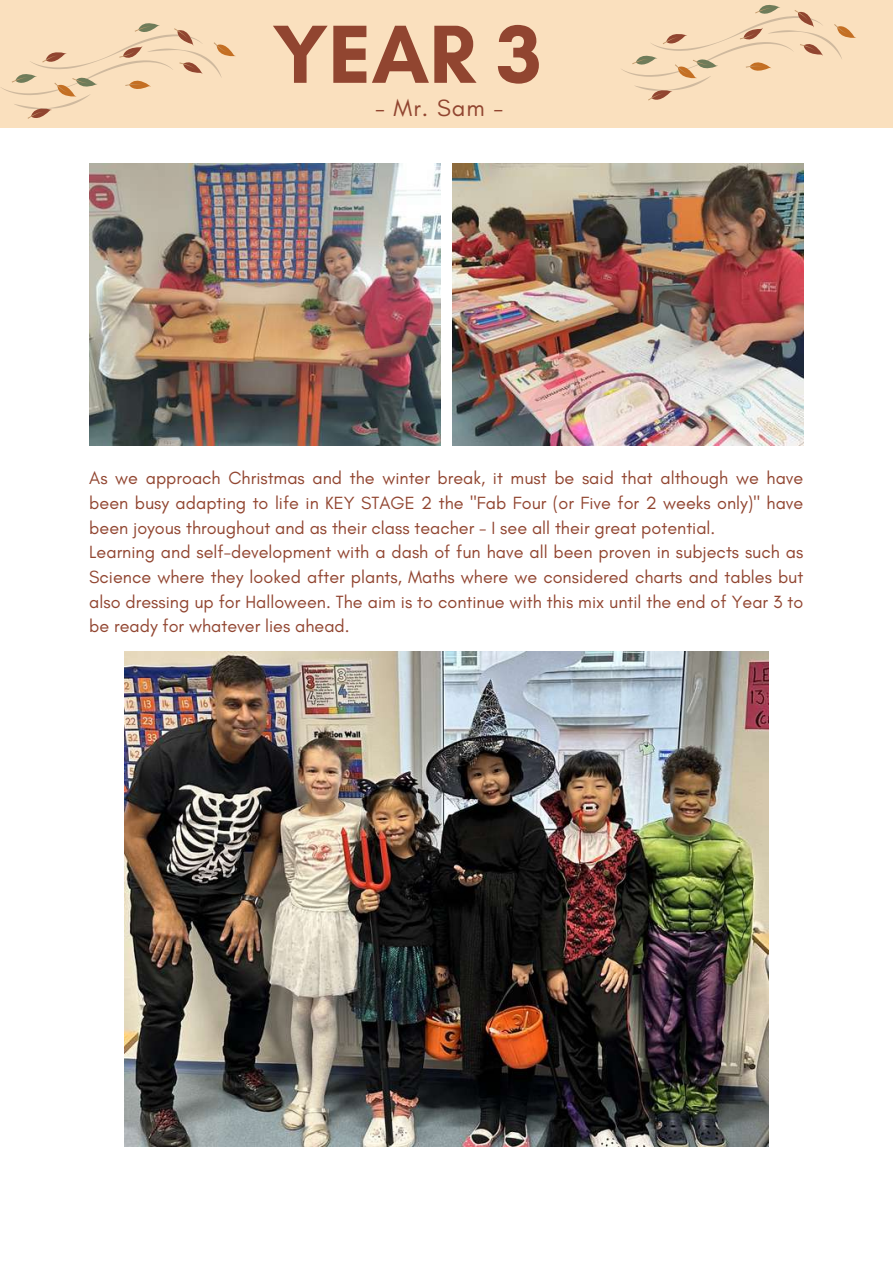
<style>
.page{position:relative;width:893px;height:1264px;background:#fff}
.page>*{position:absolute;margin:0;border:0;box-sizing:border-box;transform-origin:0 0}
.t1{font:700 83.85px "Glacial Indifference";color:#914530}
.t2{font:24px "Glacial Indifference";color:#914530}
.t3{font:18px/24.8px "Glacial Indifference";color:#914530}
</style>
<div class="page">
<div style="left:0;top:0;width:892px;height:127px;background:#fae0be"></div>
<img style="left:89px;top:164px;width:351px;height:281px">
<img style="left:452px;top:164px;width:351px;height:281px">
<img style="left:124px;top:651px;width:644px;height:495px">
<svg style="left:1px;top:23px;width:235px;height:96px"></svg>
<svg style="left:621px;top:5px;width:235px;height:95px"></svg>
<h1 class="t1" style="left:272px;top:3px;width:271px">YEAR 3</h1>
<h2 class="t2" style="left:375px;top:94px;width:130px">- Mr. Sam -</h2>
<p class="t3" style="left:89px;top:465px;width:715px">As we approach Christmas and the winter break, it must be said that although we have been busy adapting to life in KEY STAGE 2 the "Fab Four (or Five for 2 weeks only)" have been joyous throughout and as their class teacher - I see all their great potential.<br>Learning and self-development with a dash of fun have all been proven in subjects such as Science where they looked after plants, Maths where we considered charts and tables but also dressing up for Halloween. The aim is to continue with this mix until the end of Year 3 to be ready for whatever lies ahead.</p>
</div>
